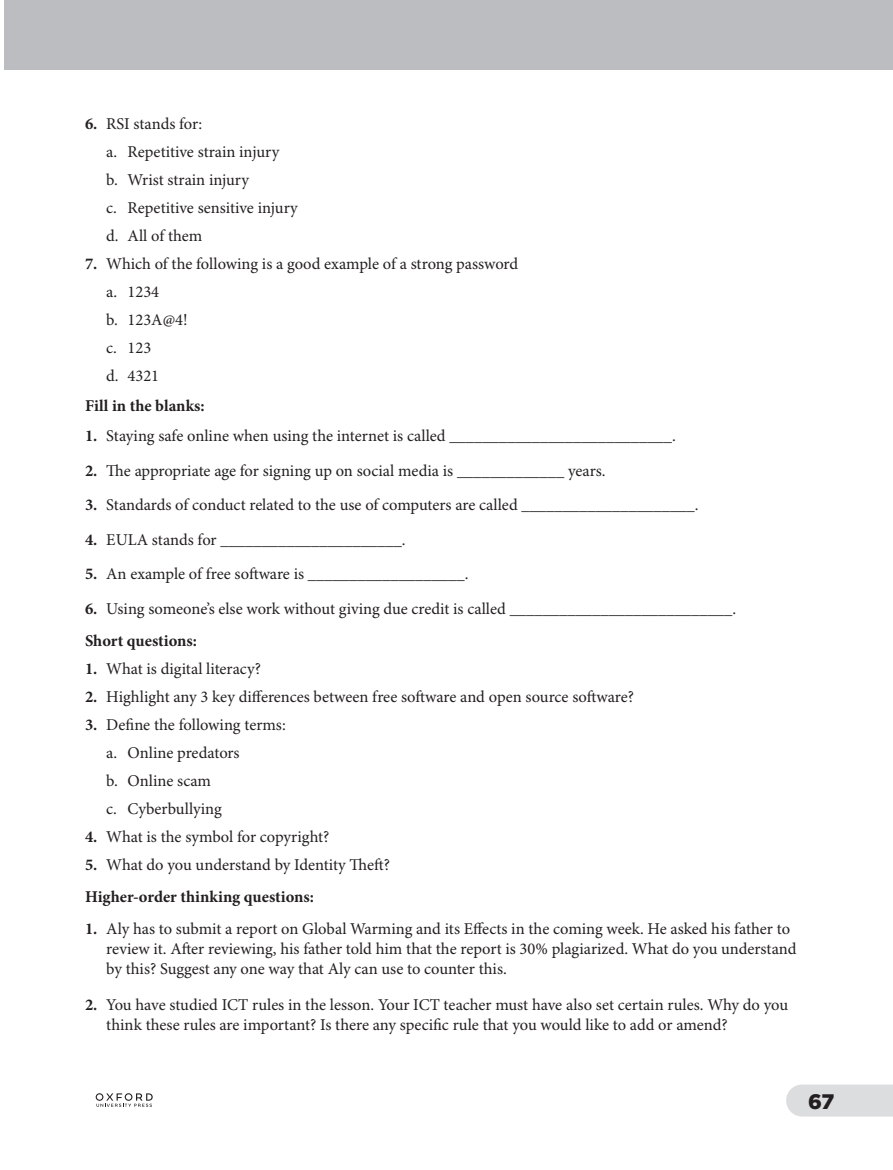
<style>
.page{position:relative;width:893px;height:1170px;background:#fff}
.page>*{position:absolute;margin:0;border:0;box-sizing:border-box;transform-origin:0 0}
.t1{font:900 21px "Gotham";color:#231f20}
.Body_Text_TG{font:16.5px/19.5px "Minion Pro";color:#231f20}
.Body_Text_TG-2{font:700 16.5px "Minion Pro";color:#231f20}
.s1{font-weight:700}
</style>
<div class="page">
<div style="left:4px;top:0;width:889px;height:70px;background:#bcbdc0"></div>
<svg style="left:786px;top:1084px;width:107px;height:32px;background:#dedee0"></svg>
<div style="left:797px;top:1093px;width:37px;height:15px;background:#dcdddf"></div>
<svg style="left:96px;top:1093px;width:57px;height:13px"></svg>
<p class="Body_Text_TG-2" style="left:85px;top:112px;width:14px">6.</p>
<p class="Body_Text_TG" style="left:106px;top:115px;width:98px">RSI stands for:</p>
<p class="Body_Text_TG" style="left:106px;top:143px;width:175px">a. Repetitive strain injury</p>
<p class="Body_Text_TG" style="left:106px;top:171px;width:144px">b. Wrist strain injury</p>
<p class="Body_Text_TG" style="left:106px;top:199px;width:193px">c. Repetitive sensitive injury</p>
<p class="Body_Text_TG" style="left:106px;top:227px;width:98px">d. All of them</p>
<p class="Body_Text_TG" style="left:85px;top:255px;width:435px"><span class="s1">7.</span> Which of the following is a good example of a strong password</p>
<p class="Body_Text_TG" style="left:106px;top:283px;width:54px">a. 1234</p>
<p class="Body_Text_TG" style="left:106px;top:311px;width:83px">b. 123A@4!</p>
<p class="Body_Text_TG" style="left:106px;top:339px;width:47px">c. 123</p>
<p class="Body_Text_TG" style="left:106px;top:367px;width:54px">d. 4321</p>
<p class="Body_Text_TG-2" style="left:85px;top:394px;width:121px">Fill in the blanks:</p>
<p class="Body_Text_TG" style="left:85px;top:427px;width:592px"><span class="s1">1.</span> Staying safe online when using the internet is called ___________________________.</p>
<p class="Body_Text_TG" style="left:85px;top:461px;width:522px"><span class="s1">2.</span> The appropriate age for signing up on social media is _____________ years.</p>
<p class="Body_Text_TG" style="left:85px;top:496px;width:615px"><span class="s1">3.</span> Standards of conduct related to the use of computers are called _____________________.</p>
<p class="Body_Text_TG" style="left:85px;top:530px;width:322px"><span class="s1">4.</span> EULA stands for ______________________.</p>
<p class="Body_Text_TG" style="left:85px;top:564px;width:385px"><span class="s1">5.</span> An example of free software is ___________________.</p>
<p class="Body_Text_TG" style="left:85px;top:599px;width:653px"><span class="s1">6.</span> Using someone’s else work without giving due credit is called ___________________________.</p>
<p class="Body_Text_TG-2" style="left:85px;top:628px;width:114px">Short questions:</p>
<p class="Body_Text_TG" style="left:85px;top:659px;width:177px"><span class="s1">1.</span> What is digital literacy?</p>
<p class="Body_Text_TG" style="left:85px;top:687px;width:550px"><span class="s1">2.</span> Highlight any 3 key differences between free software and open source software?</p>
<p class="Body_Text_TG" style="left:85px;top:715px;width:202px"><span class="s1">3.</span> Define the following terms:</p>
<p class="Body_Text_TG" style="left:106px;top:743px;width:135px">a. Online predators</p>
<p class="Body_Text_TG" style="left:106px;top:771px;width:106px">b. Online scam</p>
<p class="Body_Text_TG" style="left:106px;top:799px;width:117px">c. Cyberbullying</p>
<p class="Body_Text_TG" style="left:85px;top:827px;width:246px"><span class="s1">4.</span> What is the symbol for copyright?</p>
<p class="Body_Text_TG" style="left:85px;top:855px;width:306px"><span class="s1">5.</span> What do you understand by Identity Theft?</p>
<p class="Body_Text_TG-2" style="left:85px;top:885px;width:231px">Higher-order thinking questions:</p>
<p class="Body_Text_TG" style="left:106px;top:920px;width:692px;text-indent:-21px"><span class="s1">1.</span> Aly has to submit a report on Global Warming and its Effects in the coming week. He asked his father to review it. After reviewing, his father told him that the report is 30% plagiarized. What do you understand by this? Suggest any one way that Aly can use to counter this.</p>
<p class="Body_Text_TG" style="left:106px;top:995px;width:683px;text-indent:-21px"><span class="s1">2.</span> You have studied ICT rules in the lesson. Your ICT teacher must have also set certain rules. Why do you think these rules are important? Is there any specific rule that you would like to add or amend?</p>
<p class="t1" style="left:808px;top:1088px;width:28px">67</p>
</div>
